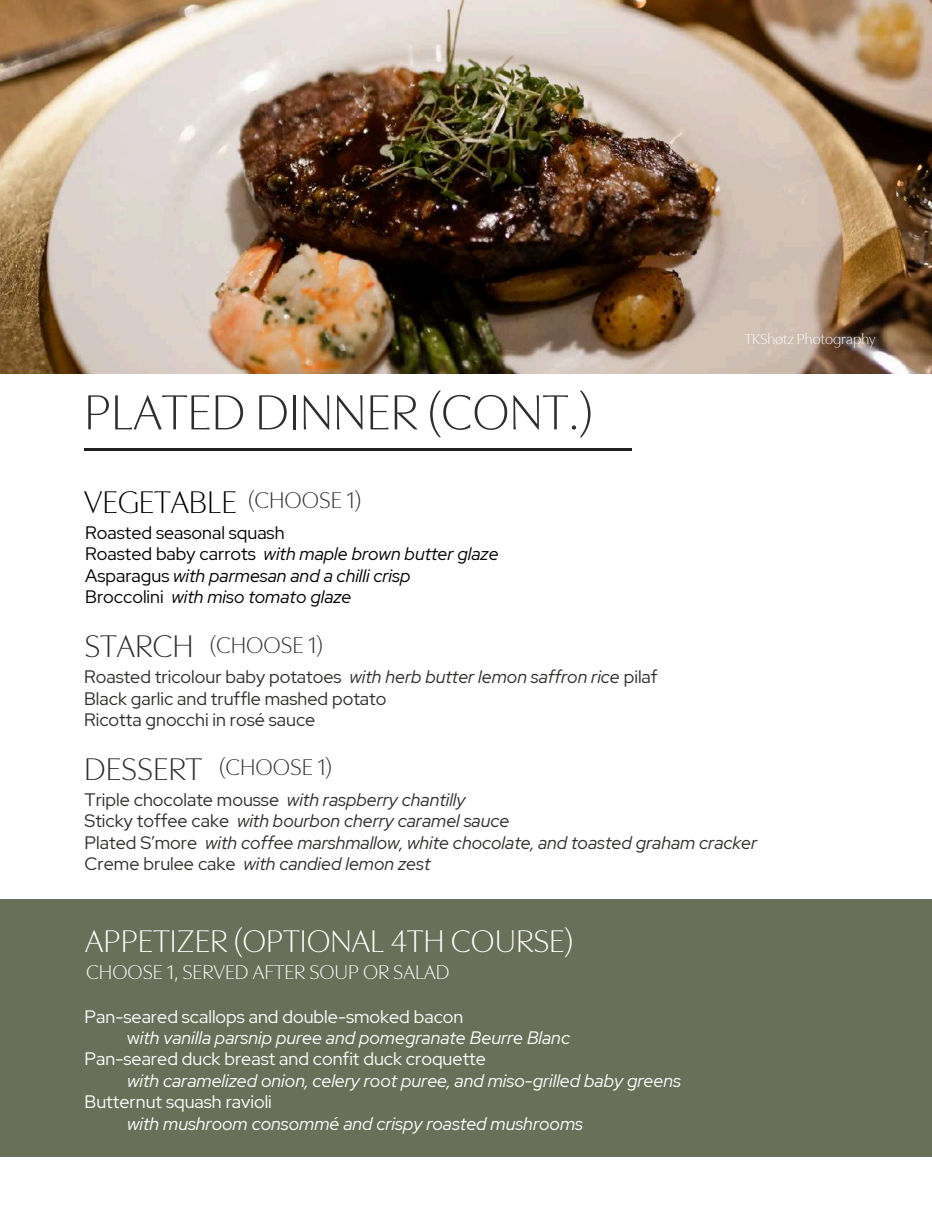
<style>
.page{position:relative;width:932px;height:1215px;background:#fff}
.page>*{position:absolute;margin:0;border:0;box-sizing:border-box;transform-origin:0 0}
.t1{font:300 51.6px "Utile Display";color:#2f2e2c}
.t2{font:300 33px "Utile Display";color:#fff}
.t3{font:300 33px "Utile Display";color:#2f2e2c}
.t4{font:300 33px "Utile Display";color:#000}
.t5{font:300 24px "Utile Display";color:#2f2e2c}
.t6{font:300 21px "Utile Display";color:#fff}
.t7{font:italic 18px/21.3px "Red Hat Display";color:#2f2e2c}
.t8{font:italic 18px "Red Hat Display";color:#fff}
.t9{font:italic 18px/21.3px "Red Hat Display";color:#000}
.t10{font:18px/21.3px "Red Hat Display";color:#2f2e2c}
.t11{font:18px "Red Hat Display";color:#fff}
.t12{font:300 15.15px "Utile Display";color:#fff}
.s1{font-style:normal}
.s2{font-style:italic}
</style>
<div class="page">
<img style="left:0;top:0;width:932px;height:373px">
<hr style="left:84px;top:448px;width:547px;height:2px;background:#231f20">
<div style="left:0;top:899px;width:932px;height:257px;background:#696f58"></div>
<h1 class="t1" style="left:84px;top:383px;width:510px">PLATED DINNER (CONT.)</h1>
<h2 class="t4" style="left:84px;top:483px;width:154px">VEGETABLE</h2>
<h3 class="t5" style="left:248px;top:486px;width:114px">(CHOOSE 1)</h3>
<p class="t9" style="left:85px;top:522px;width:415px"><span class="s1">Roasted seasonal squash<br>Roasted baby carrots</span> with maple brown butter glaze <span class="s1">Asparagus</span> with parmesan and a chilli crisp<br><span class="s1">Broccolini</span> with miso tomato glaze</p>
<h2 class="t3" style="left:85px;top:628px;width:111px">STARCH</h2>
<h3 class="t5" style="left:210px;top:631px;width:114px">(CHOOSE 1)</h3>
<p class="t10" style="left:84px;top:666px;width:575px">Roasted tricolour baby potatoes <span class="s2">with herb butter lemon saffron rice</span> pilaf<br>Black garlic and truffle mashed potato<br>Ricotta gnocchi in rosé sauce</p>
<h2 class="t3" style="left:84px;top:750px;width:119px">DESSERT</h2>
<h3 class="t5" style="left:219px;top:754px;width:114px">(CHOOSE 1)</h3>
<p class="t12" style="left:744px;top:330px;width:132px">TKShotz Photography</p>
<p class="t7" style="left:85px;top:789px;width:674px"><span class="s1">Triple chocolate mousse</span> with raspberry chantilly<br><span class="s1">Sticky toffee cake</span> with bourbon cherry caramel sauce<br><span class="s1">Plated S’more</span> with coffee marshmallow, white chocolate, and toasted graham cracker <span class="s1">Creme brulee cake</span> with candied lemon zest</p>
<h2 class="t2" style="left:85px;top:922px;width:489px">APPETIZER (OPTIONAL 4TH COURSE)</h2>
<p class="t6" style="left:86px;top:960px;width:365px">CHOOSE 1, SERVED AFTER SOUP OR SALAD</p>
<p class="t11" style="left:85px;top:1004px;width:380px">Pan-seared scallops and double-smoked bacon</p>
<p class="t8" style="left:127px;top:1026px;width:444px"><span class="s1">w</span>ith vanilla parsnip puree and pomegranate Beurre Blanc</p>
<p class="t11" style="left:85px;top:1047px;width:403px">Pan-seared duck breast and confit duck croquette</p>
<p class="t8" style="left:127px;top:1069px;width:555px">with caramelized onion, celery root puree, and miso-grilled baby greens</p>
<p class="t11" style="left:85px;top:1090px;width:189px">Butternut squash ravioli</p>
<p class="t8" style="left:127px;top:1111px;width:457px">with mushroom consommé and crispy roasted mushrooms</p>
</div>
